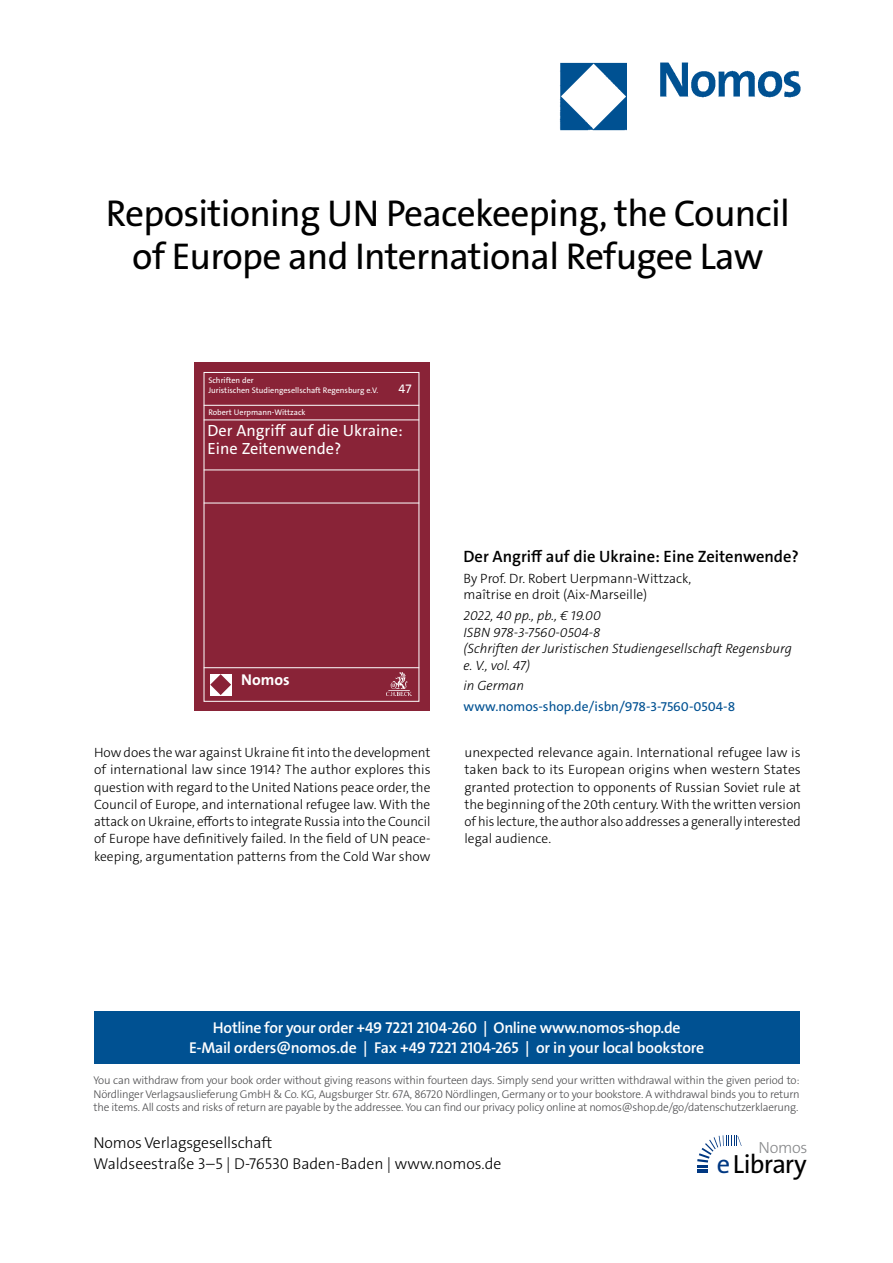
<style>
.page{position:relative;width:893px;height:1263px;background:#fff}
.page>*{position:absolute;margin:0;border:0;box-sizing:border-box;transform-origin:0 0}
.t1{font:37.5px/43.5px "The Sans Os F";letter-spacing:-.02em;color:#000;text-align:center}
.t2{font:26.4px "The Sans Os F";letter-spacing:-.03em;color:#000}
.t3{font:600 16.5px "The Sans C5";color:#000}
.t4{font:16.35px/18.5px "The Sans C5";color:#fff}
.t5{font:300 16.2px "The Sans Os F";letter-spacing:-.02em;color:#87888a}
.t6{font:600 15.75px/21px "The Sans Os F";letter-spacing:-.02em;color:#fff;text-align:center}
.t7{font:300 15.75px/21px "The Sans Os F";color:#000}
.t8{font:700 15.75px "The Sans C5";color:#fff}
.t9{font:300 13.5px/17.2px "The Sans C5";color:#000;text-align:justify}
.t10{font:italic 300 13.5px/16.5px "The Sans C5";color:#000}
.t11{font:13.5px "The Sans C5";color:#005192}
.t12{font:12.45px "The Sans C5";color:#fff}
.t13{font:300 11.25px/13.5px "The Sans Os F";letter-spacing:-.02em;color:#4b4b4d;text-align:justify}
.t14{font:8.1px/9.8px "The Sans C5";color:#fff}
.s1{color:#003882}
</style>
<div class="page">
<div style="left:94px;top:1011px;width:705px;height:52px;background:#005192"></div>
<svg style="left:697px;top:1135px;width:45px;height:38px"></svg>
<img style="left:559px;top:62px;width:242px;height:69px">
<div style="left:194px;top:362px;width:236px;height:349px;background:#892337"></div>
<hr style="left:204px;top:405px;width:215px;height:1px;background:#fff">
<hr style="left:204px;top:420px;width:215px;height:1px;background:#fff">
<hr style="left:204px;top:470px;width:215px;height:1px;background:#fff">
<hr style="left:204px;top:503px;width:215px;height:1px;background:#fff">
<hr style="left:204px;top:667px;width:215px;height:1px;background:#fff">
<svg style="left:210px;top:674px;width:21px;height:21px"></svg>
<img style="left:386px;top:673px;width:26px;height:23px">
<h1 class="t1" style="left:106px;top:195px;width:685px">Repositioning UN Peacekeeping, the Council of Europe and International Refugee Law</h1>
<p class="t14" style="left:208px;top:376px;width:171px">Schriften der<br>Juristischen Studiengesellschaft Regensburg e.V.</p>
<p class="t12" style="left:398px;top:381px;width:15px">47</p>
<p class="t14" style="left:208px;top:407px;width:99px">Robert Uerpmann-Wittzack</p>
<p class="t4" style="left:208px;top:421px;width:197px">Der Angriff auf die Ukraine:<br>Eine Zeitenwende?</p>
<p class="t8" style="left:241px;top:669px;width:50px">Nomos</p>
<p class="t3" style="left:463px;top:546px;width:337px">Der Angriff auf die Ukraine: Eine Zeitenwende?</p>
<p class="t9" style="left:463px;top:570px;width:229px;line-height:16.5px">By Prof. Dr. Robert Uerpmann-Wittzack, maîtrise en droit (Aix-Marseille)</p>
<p class="t10" style="left:463px;top:607px;width:330px">2022, 40 pp., pb., € 19.00<br>ISBN 978-3-7560-0504-8<br>(Schriften der Juristischen Studiengesellschaft Regensburg e. V., vol. 47)</p>
<p class="t10" style="left:463px;top:678px;width:62px">in German</p>
<p class="t11" style="left:463px;top:698px;width:273px">www.nomos-shop.de/isbn/978-3-7560-0504-8</p>
<p class="t9" style="left:94px;top:744px;width:338px">How does the war against Ukraine fit into the development of international law since 1914? The author explores this question with regard to the United Nations peace order, the Council of Europe, and international refugee law. With the attack on Ukraine, efforts to integrate Russia into the Council of Europe have definitively failed. In the field of UN peace&shy;keeping, argumentation patterns from the Cold War show</p>
<p class="t9" style="left:464px;top:744px;width:338px">unexpected relevance again. International refugee law is taken back to its European origins when western States granted protection to opponents of Russian Soviet rule at the beginning of the 20th century. With the written version of his lecture, the author also addresses a generally interested legal audience.</p>
<p class="t6" style="left:189px;top:1017px;width:517px">Hotline for your order +49 7221 2104-260 | Online www.nomos-shop.de<br>E-Mail orders@nomos.de | Fax +49 7221 2104-265 | or in your local bookstore</p>
<p class="t13" style="left:94px;top:1074px;width:708px">You can withdraw from your book order without giving reasons within fourteen days. Simply send your written withdrawal within the given period to:<br>Nördlinger Verlagsauslieferung GmbH &amp; Co. KG, Augsburger Str. 67A, 86720 Nördlingen, Germany or to your bookstore. A withdrawal binds you to return the items. All costs and risks of return are payable by the addressee. You can find our privacy policy online at nomos@shop.de/go/datenschutzerklaerung.</p>
<p class="t7" style="left:94px;top:1133px;width:409px">Nomos Verlagsgesellschaft<br>Waldseestraße 3–5 | D-76530 Baden-Baden | www.nomos.de</p>
<p class="t5" style="left:758px;top:1137px;width:51px">Nomos</p>
<h2 class="t2" style="left:717px;top:1153px;width:91px"><span class="s1">e</span>Library</h2>
</div>
